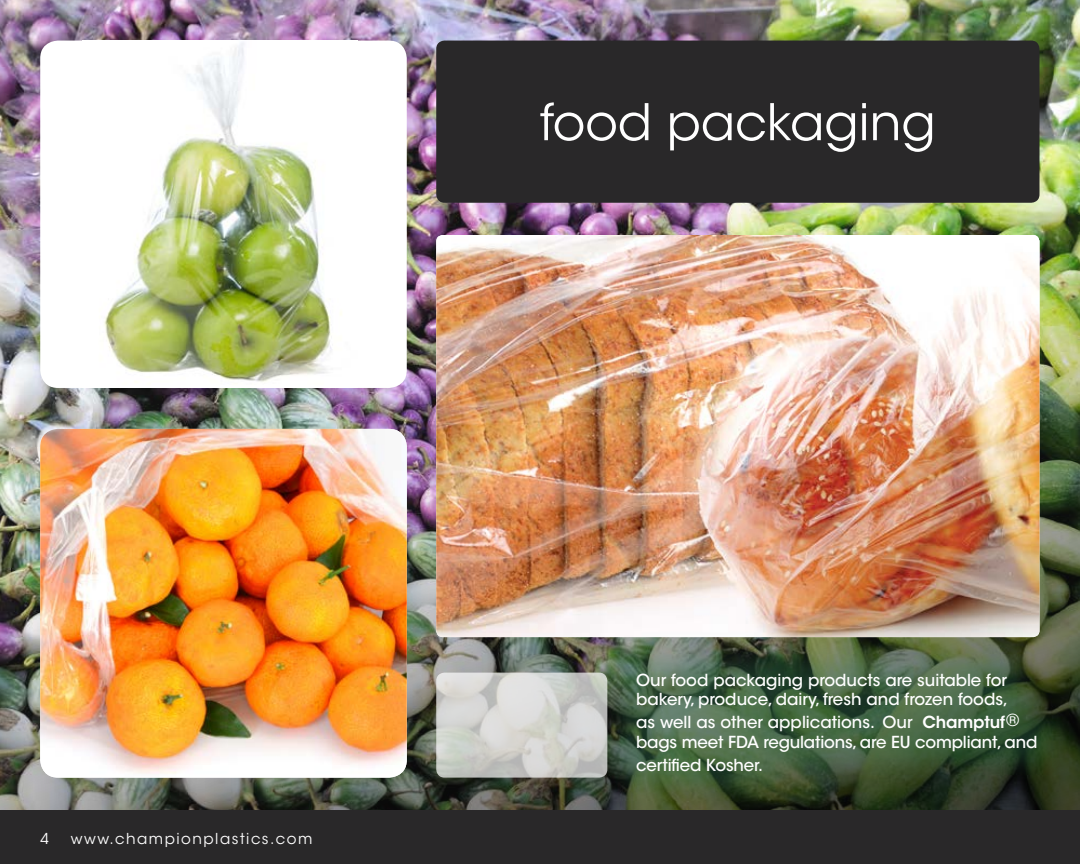
<style>
.page{position:relative;width:1080px;height:864px;background:#fff}
.page>*{position:absolute;margin:0;border:0;box-sizing:border-box;transform-origin:0 0}
.t1{font:50.1px "ITC Avant Garde Std";color:#fff}
.t2{font:500 16.5px/19.8px "ITC Avant Garde Std";color:#fff}
.t3{font:15px "ITC Avant Garde Std";letter-spacing:.1em;color:#fff}
.s1{font-weight:600}
</style>
<div class="page">
<img style="left:0;top:0;width:1080px;height:810px">
<img style="left:40px;top:429px;width:367px;height:349px">
<div style="left:40px;top:41px;width:367px;height:347px;background:#fff;border-radius:18px"></div>
<img style="left:104px;top:42px;width:237px;height:340px">
<div style="left:436px;top:41px;width:604px;height:162px;background:#292829;border-radius:8px"></div>
<div style="left:602px;top:638px;width:470px;height:169px;background:#357e58;opacity:.35"></div>
<img style="left:436px;top:235px;width:604px;height:402px">
<svg style="left:436px;top:673px;width:171px;height:105px;background:#cfd0cc"></svg>
<div style="left:0;top:810px;width:1080px;height:54px;background:#292829"></div>
<p class="t3" style="left:40px;top:829px;width:10px">4</p>
<p class="t3" style="left:71px;top:829px;width:243px">www.championplastics.com</p>
<h1 class="t1" style="left:540px;top:92px;width:397px">food packaging</h1>
<p class="t2" style="left:636px;top:670px;width:373px">Our food packaging products are suitable for bakery, produce, dairy, fresh and frozen foods,</p>
<p class="t2" style="left:636px;top:712px;width:403px;line-height:20.5px">as well as other applications. Our <span class="s1">Champtuf</span>® bags meet FDA regulations, are EU compliant, and</p>
<p class="t2" style="left:636px;top:755px;width:129px">certified Kosher.</p>
</div>
